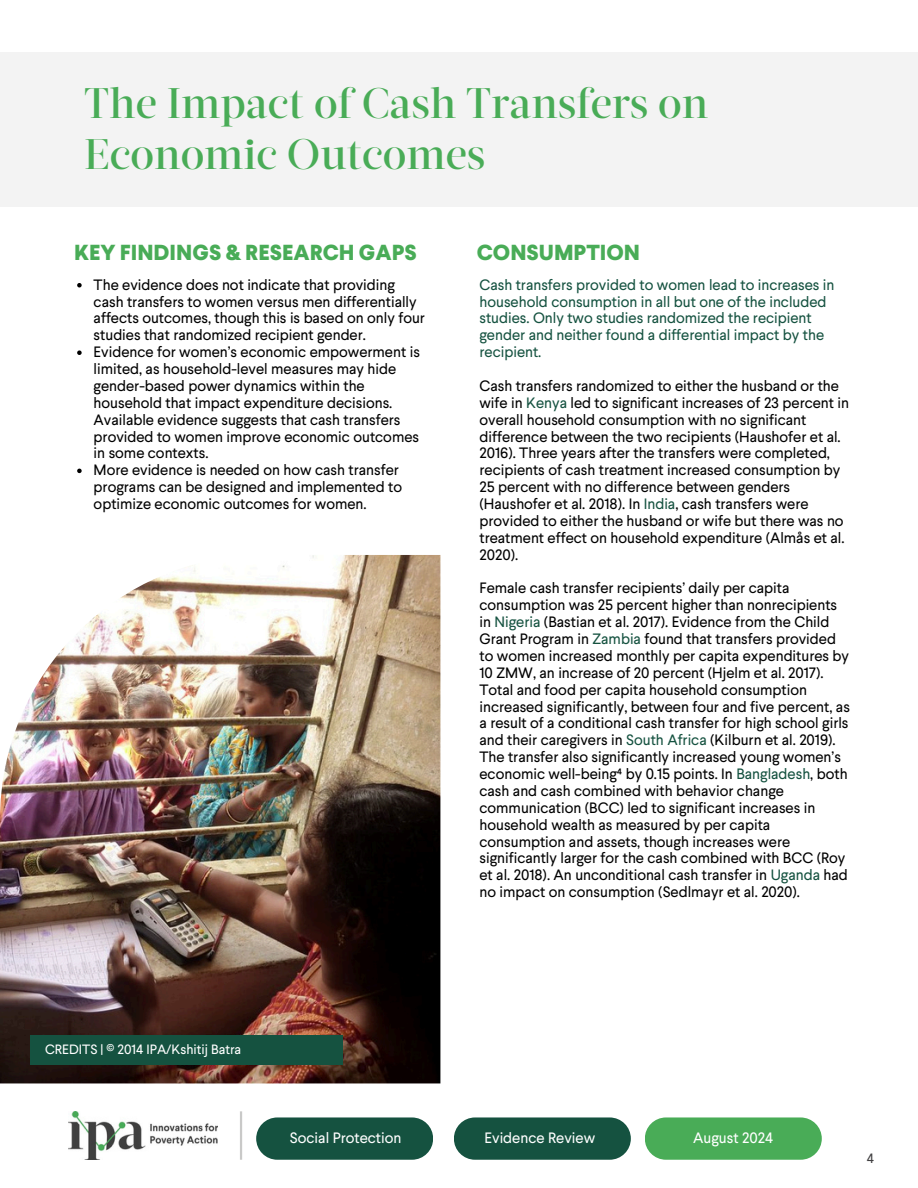
<style>
.page{position:relative;width:918px;height:1188px;background:#fff}
.page>*{position:absolute;margin:0;border:0;box-sizing:border-box;transform-origin:0 0}
.t1{font:500 42.6px/50.7px "Acta Display";color:#49ac57}
.t2{font:800 21.75px "Larsseit";color:#49ac57}
.t3{font:15px/16.8px "Larsseit";color:#000}
.t4{font:15px/16.8px "Larsseit";color:#155240}
.t5{font:15px "Larsseit";color:#fff}
.t6{font:13.5px "Larsseit";color:#fff}
.t7{font:13.5px "Larsseit";color:#414042}
.s1{color:#155240}
</style>
<div class="page">
<div style="left:0;top:52px;width:918px;height:155px;background:#f1f2f2"></div>
<img style="left:68px;top:1111px;width:150px;height:49px">
<hr style="left:240px;top:1111px;width:2px;height:49px;background:#c9c9c8">
<svg style="left:77px;top:283px;width:5px;height:4px"></svg>
<svg style="left:77px;top:350px;width:5px;height:5px"></svg>
<svg style="left:77px;top:469px;width:5px;height:4px"></svg>
<img style="left:0;top:555px;width:440px;height:528px">
<div style="left:31px;top:1035px;width:312px;height:30px;background:#155240"></div>
<div style="left:256px;top:1117px;width:177px;height:43px;background:#155240;border-radius:21px"></div>
<div style="left:454px;top:1117px;width:177px;height:43px;background:#155240;border-radius:21px"></div>
<div style="left:645px;top:1117px;width:177px;height:43px;background:#49ac57;border-radius:21px"></div>
<p class="t1" style="left:84px;top:79px;width:626px">The Impact of Cash Transfers on<br>Economic Outcomes</p>
<p class="t2" style="left:74px;top:244px;width:344px">KEY FINDINGS &amp; RESEARCH GAPS</p>
<p class="t2" style="left:477px;top:244px;width:165px">CONSUMPTION</p>
<h2 class="t3" style="left:94px;top:276px;width:333px">The evidence does not indicate that providing cash transfers to women versus men differentially affects outcomes, though this is based on only four studies that randomized recipient gender.</h2>
<h2 class="t3" style="left:94px;top:344px;width:328px">Evidence for women’s economic empowerment is limited, as household-level measures may hide gender-based power dynamics within the household that impact expenditure decisions.<br>Available evidence suggests that cash transfers provided to women improve economic outcomes in some contexts.</h2>
<p class="t3" style="left:94px;top:462px;width:310px">More evidence is needed on how cash transfer programs can be designed and implemented to optimize economic outcomes for women.</p>
<p class="t4" style="left:479px;top:276px;width:356px">Cash transfers provided to women lead to increases in household consumption in all but one of the included studies. Only two studies randomized the recipient gender and neither found a differential impact by the recipient.</p>
<p class="t3" style="left:479px;top:377px;width:371px">Cash transfers randomized to either the husband or the wife in <span class="s1">Kenya</span> led to significant increases of 23 percent in overall household consumption with no significant difference between the two recipients (Haushofer et al.<br>2016). Three years after the transfers were completed, recipients of cash treatment increased consumption by 25 percent with no difference between genders (Haushofer et al. 2018). In <span class="s1">India</span>, cash transfers were provided to either the husband or wife but there was no treatment effect on household expenditure (Almås et al.<br>2020).</p>
<p class="t3" style="left:479px;top:580px;width:372px">Female cash transfer recipients’ daily per capita consumption was 25 percent higher than nonrecipients in <span class="s1">Nigeria</span> (Bastian et al. 2017). Evidence from the Child Grant Program in <span class="s1">Zambia</span> found that transfers provided to women increased monthly per capita expenditures by 10 ZMW, an increase of 20 percent (Hjelm et al. 2017).<br>Total and food per capita household consumption increased significantly, between four and five percent, as a result of a conditional cash transfer for high school girls and their caregivers in <span class="s1">South Africa</span> (Kilburn et al. 2019).<br>The transfer also significantly increased young women’s economic well-being⁴ by 0.15 points. In <span class="s1">Bangladesh</span>, both cash and cash combined with behavior change communication (BCC) led to significant increases in household wealth as measured by per capita consumption and assets, though increases were significantly larger for the cash combined with BCC (Roy et al. 2018). An unconditional cash transfer in <span class="s1">Uganda</span> had no impact on consumption (Sedlmayr et al. 2020).</p>
<p class="t6" style="left:45px;top:1040px;width:198px">CREDITS | © 2014 IPA/Kshitij Batra</p>
<h3 class="t5" style="left:290px;top:1128px;width:113px">Social Protection</h3>
<h3 class="t5" style="left:485px;top:1128px;width:112px">Evidence Review</h3>
<p class="t5" style="left:693px;top:1128px;width:81px">August 2024</p>
<h3 class="t7" style="left:867px;top:1149px;width:9px">4</h3>
</div>
